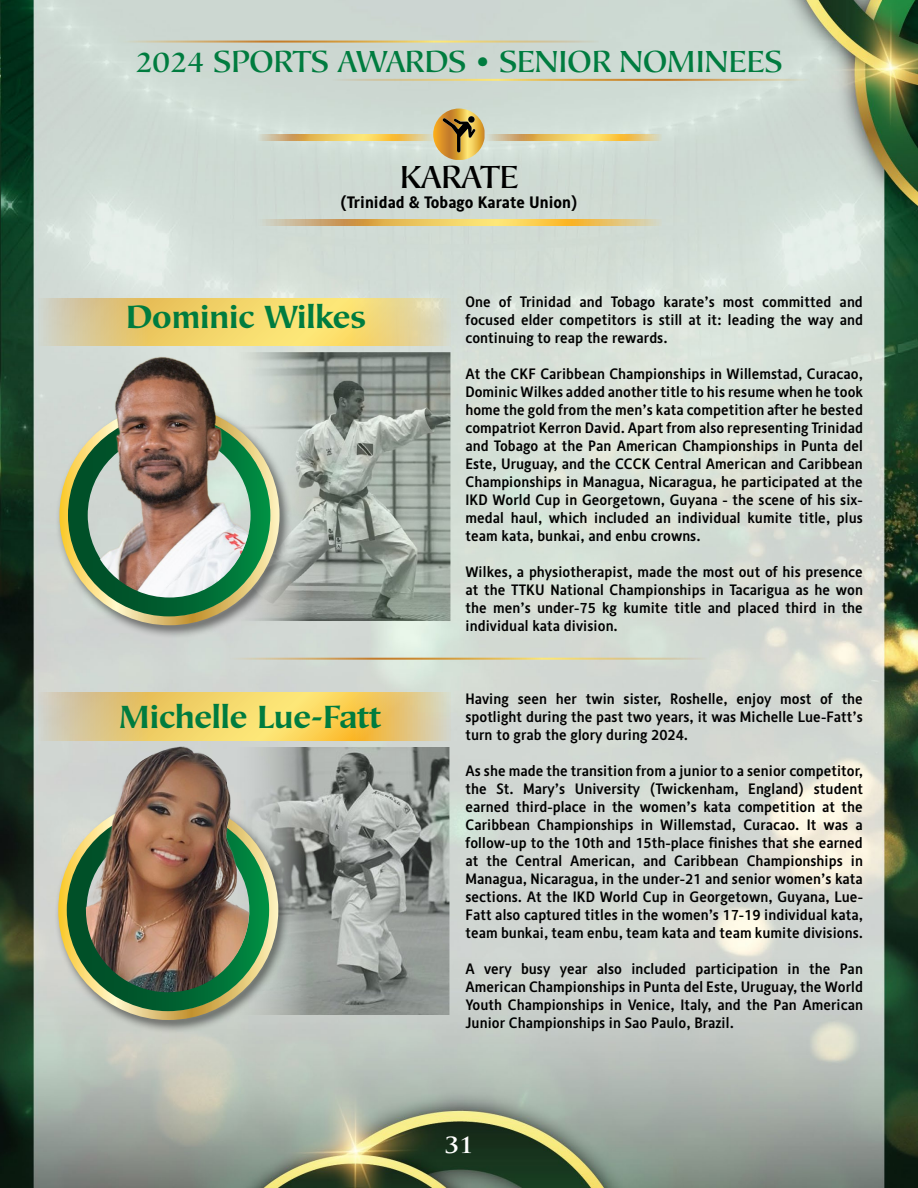
<style>
.page{position:relative;width:918px;height:1188px;background:#fff}
.page>*{position:absolute;margin:0;border:0;box-sizing:border-box;transform-origin:0 0}
.t1{font:700 33px "Mariposa Sans Std";color:#007c3f}
.t2{font:500 33px "Mariposa Sans Std";letter-spacing:-.01em;color:#000}
.t3{font:500 31.5px "Mariposa Sans Std";color:#007c3f}
.t4{font:700 25.5px "Trajan Pro";color:#fff}
.t5{font:700 16.5px "Alber";color:#000}
.t6{font:500 15px/18px "Alber";color:#000;text-align:justify}
</style>
<div class="page">
<img style="left:0;top:0;width:918px;height:1188px">
<hr style="left:117px;top:41px;width:482px;height:2px;background:#fff">
<hr style="left:332px;top:79px;width:483px;height:2px;background:#fff">
<svg style="left:256px;top:220px;width:406px;height:6px"></svg>
<svg style="left:485px;top:134px;width:177px;height:7px"></svg>
<svg style="left:256px;top:134px;width:177px;height:7px"></svg>
<img style="left:255px;top:352px;width:195px;height:268px">
<img style="left:265px;top:747px;width:184px;height:268px">
<div style="left:55px;top:402px;width:237px;height:237px;background:#000;opacity:.55"></div>
<div style="left:59px;top:405px;width:221px;height:220px;border:9px solid #fff;border-radius:50%"></div>
<div style="left:68px;top:414px;width:202px;height:202px;border:20px solid #fff;border-radius:50%"></div>
<img style="left:85px;top:346px;width:170px;height:252px">
<div style="left:54px;top:796px;width:237px;height:238px;background:#000;opacity:.55"></div>
<div style="left:58px;top:800px;width:220px;height:220px;border:9px solid #fff;border-radius:50%"></div>
<div style="left:67px;top:809px;width:202px;height:202px;border:20px solid #fff;border-radius:50%"></div>
<img style="left:63px;top:740px;width:202px;height:252px">
<hr style="left:224px;top:658px;width:483px;height:2px;background:#fff">
<svg style="left:36px;top:298px;width:414px;height:48px"></svg>
<svg style="left:36px;top:693px;width:414px;height:47px"></svg>
<svg style="left:433px;top:109px;width:52px;height:51px"></svg>
<div style="left:468px;top:116px;width:7px;height:7px;background:#000;border-radius:50%"></div>
<h2 class="t3" style="left:135px;top:43px;width:649px">2024 SPORTS AWARDS • SENIOR NOMINEES</h2>
<h1 class="t2" style="left:400px;top:157px;width:120px">KARATE</h1>
<p class="t5" style="left:340px;top:191px;width:239px">(Trinidad &amp; Tobago Karate Union)</p>
<h1 class="t1" style="left:126px;top:297px;width:242px">Dominic Wilkes</h1>
<h1 class="t1" style="left:119px;top:696px;width:263px">Michelle Lue-Fatt</h1>
<p class="t6" style="left:465px;top:292px;width:399px">One of Trinidad and Tobago karate’s most committed and focused elder competitors is still at it: leading the way and continuing to reap the rewards.</p>
<p class="t6" style="left:465px;top:364px;width:399px">At the CKF Caribbean Championships in Willemstad, Curacao, Dominic Wilkes added another title to his resume when he took home the gold from the men’s kata competition after he bested compatriot Kerron David. Apart from also representing Trinidad and Tobago at the Pan American Championships in Punta del Este, Uruguay, and the CCCK Central American and Caribbean Championships in Managua, Nicaragua, he participated at the IKD World Cup in Georgetown, Guyana - the scene of his six&shy;medal haul, which included an individual kumite title, plus team kata, bunkai, and enbu crowns.</p>
<p class="t6" style="left:465px;top:562px;width:399px">Wilkes, a physiotherapist, made the most out of his presence at the TTKU National Championships in Tacarigua as he won the men’s under-75 kg kumite title and placed third in the individual kata division.</p>
<p class="t6" style="left:465px;top:690px;width:399px">Having seen her twin sister, Roshelle, enjoy most of the spotlight during the past two years, it was Michelle Lue-Fatt’s turn to grab the glory during 2024.</p>
<p class="t6" style="left:465px;top:762px;width:399px">As she made the transition from a junior to a senior competitor, the St. Mary’s University (Twickenham, England) student earned third-place in the women’s kata competition at the Caribbean Championships in Willemstad, Curacao. It was a follow-up to the 10th and 15th-place finishes that she earned at the Central American, and Caribbean Championships in Managua, Nicaragua, in the under-21 and senior women’s kata sections. At the IKD World Cup in Georgetown, Guyana, Lue-Fatt also captured titles in the women’s 17-19 individual kata, team bunkai, team enbu, team kata and team kumite divisions.</p>
<p class="t6" style="left:465px;top:960px;width:399px">A very busy year also included participation in the Pan American Championships in Punta del Este, Uruguay, the World Youth Championships in Venice, Italy, and the Pan American Junior Championships in Sao Paulo, Brazil.</p>
<h3 class="t4" style="left:444px;top:1128px;width:31px">31</h3>
</div>
